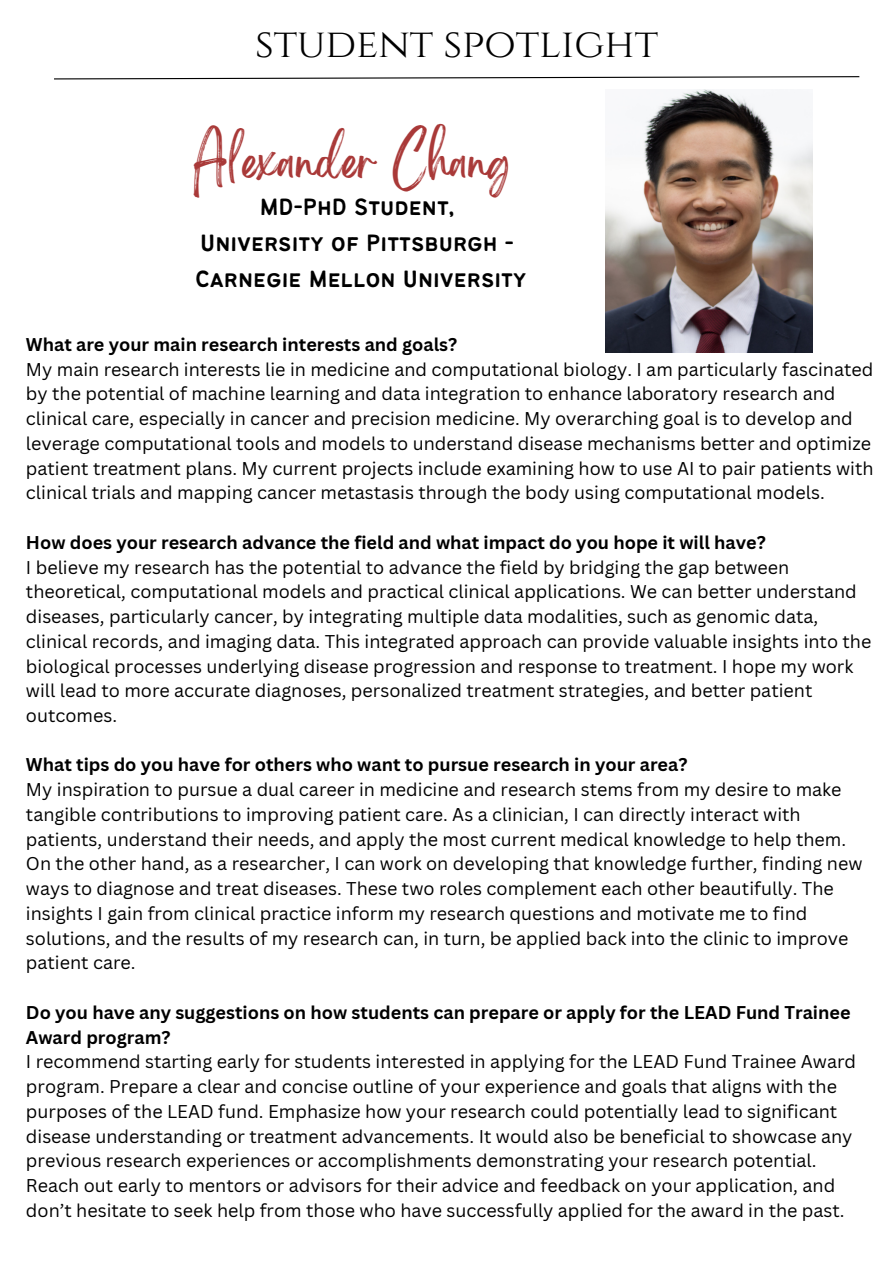
<style>
.page{position:relative;width:893px;height:1264px;background:#fff}
.page>*{position:absolute;margin:0;border:0;box-sizing:border-box;transform-origin:0 0}
.t1{font:41.25px "Brightwall";color:#a93938}
.t2{font:40.5px "Cinzel";color:#000}
.t3{font:25.95px "Bantayog";color:#000}
.t4{font:18px/24.8px "Canva Sans";color:#000}
.t5{font:700 18px/24.8px "Canva Sans";color:#000}
</style>
<div class="page">
<svg style="left:54px;top:76px;width:806px;height:4px"></svg>
<img style="left:605px;top:89px;width:207px;height:264px">
<p class="t2" style="left:255px;top:17px;width:404px">STUDENT SPOTLIGHT</p>
<p class="t1" style="left:194px;top:147px;width:318px">Alexander Chang</p>
<p class="t3" style="left:260px;top:196px;width:196px">MD-PhD Student,</p>
<p class="t3" style="left:200px;top:232px;width:315px">University of Pittsburgh -</p>
<p class="t3" style="left:195px;top:268px;width:333px">Carnegie Mellon University</p>
<p class="t5" style="left:26px;top:331px;width:433px">What are your main research interests and goals?</p>
<p class="t4" style="left:26px;top:356px;width:849px">My main research interests lie in medicine and computational biology. I am particularly fascinated by the potential of machine learning and data integration to enhance laboratory research and clinical care, especially in cancer and precision medicine. My overarching goal is to develop and leverage computational tools and models to understand disease mechanisms better and optimize patient treatment plans. My current projects include examining how to use AI to pair patients with clinical trials and mapping cancer metastasis through the body using computational models.</p>
<p class="t5" style="left:26px;top:529px;width:741px">How does your research advance the field and what impact do you hope it will have?</p>
<p class="t4" style="left:26px;top:554px;width:846px">I believe my research has the potential to advance the field by bridging the gap between theoretical, computational models and practical clinical applications. We can better understand diseases, particularly cancer, by integrating multiple data modalities, such as genomic data, clinical records, and imaging data. This integrated approach can provide valuable insights into the biological processes underlying disease progression and response to treatment. I hope my work will lead to more accurate diagnoses, personalized treatment strategies, and better patient outcomes.</p>
<p class="t5" style="left:26px;top:752px;width:663px">What tips do you have for others who want to pursue research in your area?</p>
<p class="t4" style="left:26px;top:776px;width:838px">My inspiration to pursue a dual career in medicine and research stems from my desire to make tangible contributions to improving patient care. As a clinician, I can directly interact with patients, understand their needs, and apply the most current medical knowledge to help them.<br>On the other hand, as a researcher, I can work on developing that knowledge further, finding new ways to diagnose and treat diseases. These two roles complement each other beautifully. The insights I gain from clinical practice inform my research questions and motivate me to find solutions, and the results of my research can, in turn, be applied back into the clinic to improve patient care.</p>
<p class="t5" style="left:26px;top:999px;width:826px">Do you have any suggestions on how students can prepare or apply for the LEAD Fund Trainee<br>Award program?</p>
<p class="t4" style="left:26px;top:1048px;width:831px">I recommend starting early for students interested in applying for the LEAD Fund Trainee Award program. Prepare a clear and concise outline of your experience and goals that aligns with the purposes of the LEAD fund. Emphasize how your research could potentially lead to significant disease understanding or treatment advancements. It would also be beneficial to showcase any previous research experiences or accomplishments demonstrating your research potential.<br>Reach out early to mentors or advisors for their advice and feedback on your application, and don’t hesitate to seek help from those who have successfully applied for the award in the past.</p>
</div>
